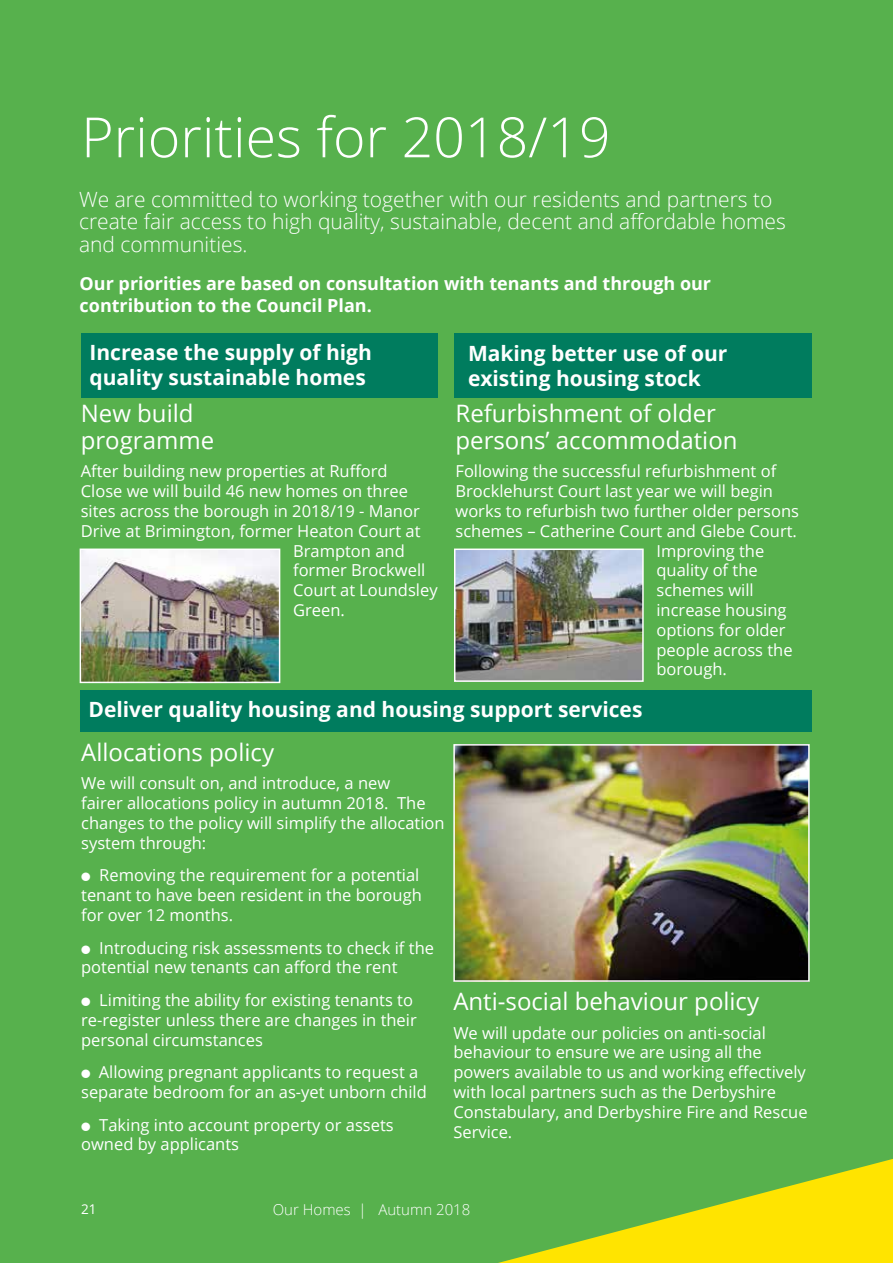
<style>
.page{position:relative;width:893px;height:1263px;background:#fff}
.page>*{position:absolute;margin:0;border:0;box-sizing:border-box;transform-origin:0 0}
.t1{font:300 55.5px "Open Sans";color:#fff}
.t2{font:24px/27px "Open Sans";color:#fff}
.t3{font:300 21px "Open Sans";color:#fff}
.t4{font:700 21px/25.2px "Open Sans";color:#fff}
.t5{font:700 18px "Open Sans";color:#fff}
.t6{font:16.5px/19.8px "Open Sans";color:#fff}
.t7{font:300 15px "Open Sans";color:#fff}
.t8{font:13.5px "Open Sans";color:#fff}
</style>
<div class="page">
<div style="left:1px;top:0;width:892px;height:1263px;background:#57b14d"></div>
<div style="left:81px;top:333px;width:357px;height:64px;background:#007c5e"></div>
<img style="left:83px;top:551px;width:194px;height:129px">
<div style="left:80px;top:548px;width:200px;height:135px;border:2px solid #fff"></div>
<div style="left:455px;top:333px;width:357px;height:64px;background:#007c5e"></div>
<img style="left:457px;top:551px;width:184px;height:128px">
<div style="left:454px;top:548px;width:190px;height:134px;border:2px solid #fff"></div>
<div style="left:80px;top:690px;width:731px;height:41px;background:#007c5e"></div>
<img style="left:456px;top:747px;width:351px;height:232px">
<div style="left:453px;top:744px;width:357px;height:238px;border:2px solid #fff"></div>
<svg style="left:498px;top:1159px;width:395px;height:104px"></svg>
<h1 class="t1" style="left:81px;top:99px;width:531px">Priorities for 2018/19</h1>
<p class="t3" style="left:79px;top:185px;width:695px">We are committed to working together with our residents and partners to</p>
<p class="t3" style="left:79px;top:207px;width:708px">create fair access to high quality, sustainable, decent and affordable homes</p>
<p class="t3" style="left:79px;top:230px;width:170px">and communities.</p>
<p class="t5" style="left:80px;top:271px;width:633px">Our priorities are based on consultation with tenants and through our</p>
<h4 class="t5" style="left:80px;top:293px;width:294px">contribution to the Council Plan.</h4>
<p class="t4" style="left:89px;top:339px;width:284px">Increase the supply of high quality sustainable homes</p>
<p class="t2" style="left:81px;top:399px;width:135px">New build programme</p>
<p class="t6" style="left:81px;top:461px;width:308px">After building new properties at Rufford</p>
<p class="t6" style="left:81px;top:481px;width:341px">Close we will build 46 new homes on three sites across the borough in 2018/19 - Manor<br>Drive at Brimington, former Heaton Court at</p>
<p class="t6" style="left:293px;top:540px;width:146px">Brampton and former Brockwell<br>Court at Loundsley<br>Green.</p>
<p class="t4" style="left:468px;top:340px;width:261px">Making better use of our existing housing stock</p>
<p class="t2" style="left:455px;top:399px;width:284px">Refurbishment of older persons’ accommodation</p>
<p class="t6" style="left:455px;top:461px;width:345px">Following the successful refurbishment of Brocklehurst Court last year we will begin works to refurbish two further older persons schemes – Catherine Court and Glebe Court.</p>
<p class="t6" style="left:656px;top:540px;width:138px">Improving the quality of the schemes will increase housing options for older people across the borough.</p>
<p class="t4" style="left:89px;top:696px;width:555px">Deliver quality housing and housing support services</p>
<p class="t2" style="left:81px;top:738px;width:194px">Allocations policy</p>
<p class="t6" style="left:81px;top:773px;width:365px">We will consult on, and introduce, a new<br>fairer allocations policy in autumn 2018. The changes to the policy will simplify the allocation system through:</p>
<p class="t6" style="left:81px;top:865px;width:342px">● Removing the requirement for a potential tenant to have been resident in the borough for over 12 months.</p>
<p class="t6" style="left:81px;top:937px;width:354px">● Introducing risk assessments to check if the</p>
<p class="t6" style="left:81px;top:957px;width:318px">potential new tenants can afford the rent</p>
<p class="t6" style="left:81px;top:990px;width:337px">● Limiting the ability for existing tenants to re-register unless there are changes in their personal circumstances</p>
<p class="t6" style="left:81px;top:1062px;width:347px">● Allowing pregnant applicants to request a separate bedroom for an as-yet unborn child</p>
<p class="t6" style="left:81px;top:1114px;width:314px">● Taking into account property or assets owned by applicants</p>
<p class="t2" style="left:453px;top:987px;width:307px">Anti-social behaviour policy</p>
<p class="t6" style="left:453px;top:1022px;width:314px">We will update our policies on anti-social behaviour to ensure we are using all the</p>
<p class="t6" style="left:453px;top:1062px;width:354px">powers available to us and working effectively</p>
<p class="t6" style="left:453px;top:1082px;width:356px">with local partners such as the Derbyshire<br>Constabulary, and Derbyshire Fire and Rescue<br>Service.</p>
<p class="t8" style="left:81px;top:1199px;width:17px">21</p>
<p class="t7" style="left:273px;top:1199px;width:199px">Our Homes | Autumn 2018</p>
</div>
